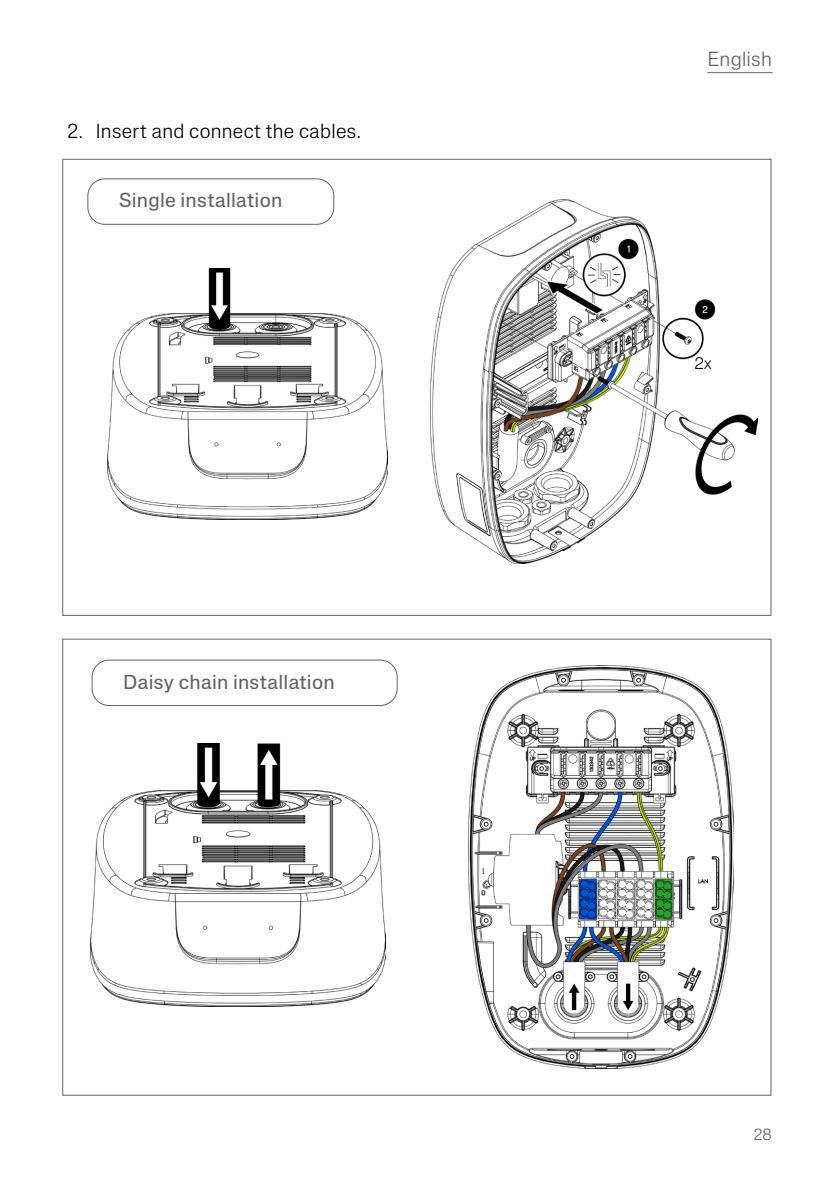
<style>
.page{position:relative;width:840px;height:1191px;background:#fff}
.page>*{position:absolute;margin:0;border:0;box-sizing:border-box;transform-origin:0 0}
.t1{font:300 20.2px "Lateral Standard";letter-spacing:.01em;color:#636366}
.Warning_secondary{font:20px "Lateral Standard";letter-spacing:.015em;color:#636366}
.t2{font:300 20px "Lateral Standard";letter-spacing:.015em;color:#000}
.t3{font:300 16px "Lateral Standard";color:#636366}
</style>
<div class="page">
<hr style="left:707px;top:72px;width:65px;height:1px;background:#636366">
<img style="left:107px;top:269px;width:280px;height:250px">
<div style="left:87px;top:179px;width:247px;height:46px;border:1px solid #636366;border-radius:17px"></div>
<img style="left:430px;top:200px;width:326px;height:363px">
<img style="left:90px;top:743px;width:295px;height:264px">
<div style="left:92px;top:660px;width:305px;height:46px;border:1px solid #636366;border-radius:17px"></div>
<img style="left:468px;top:665px;width:265px;height:404px">
<p class="t2" style="left:67px;top:120px;width:295px">2. Insert and connect the cables.</p>
<p class="Warning_secondary" style="left:119px;top:189px;width:165px">Single installation</p>
<p class="Warning_secondary" style="left:123px;top:670px;width:213px">Daisy chain installation</p>
<p class="t1" style="left:707px;top:48px;width:66px">English</p>
<p class="t3" style="left:753px;top:1125px;width:20px">28</p>
</div>
